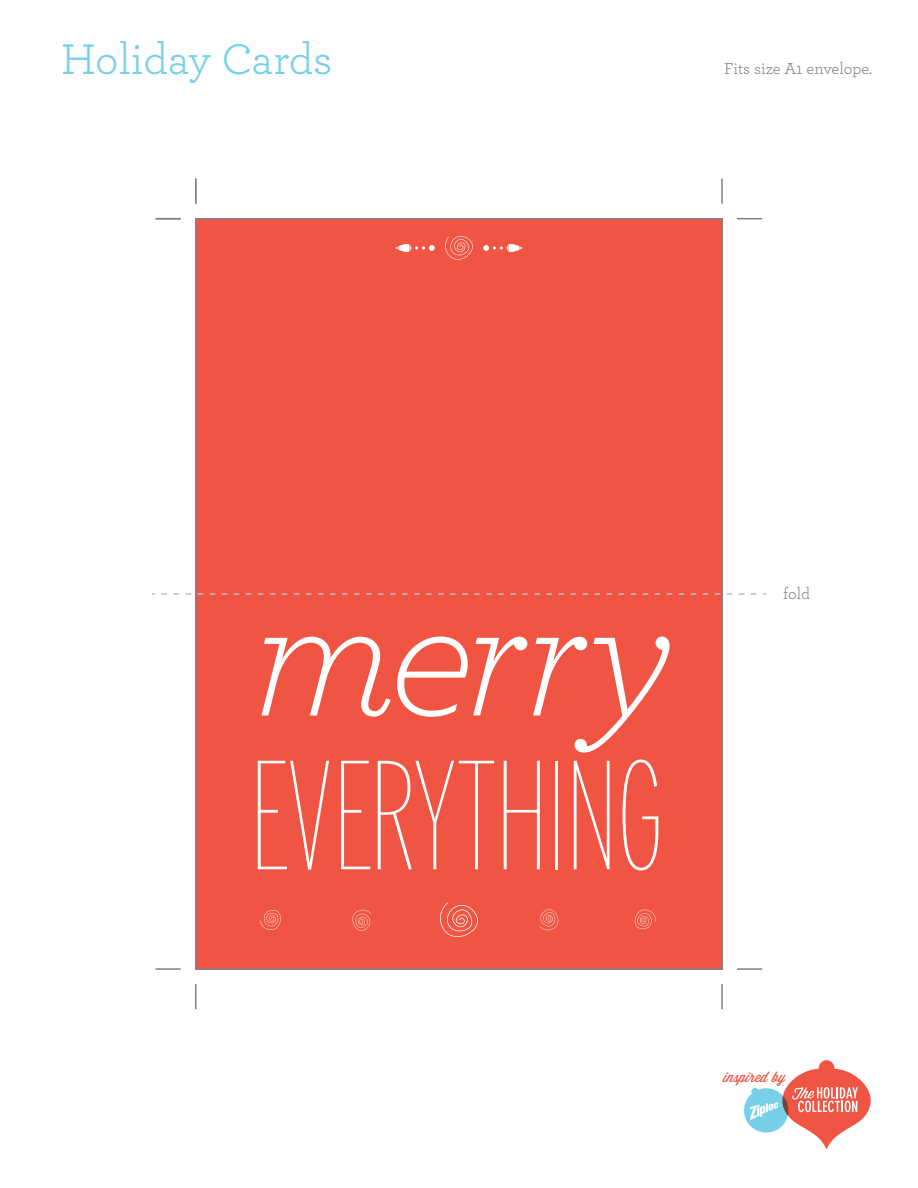
<style>
.page{position:relative;width:918px;height:1188px;background:#fff}
.page>*{position:absolute;margin:0;border:0;box-sizing:border-box;transform-origin:0 0}
.t1{font:italic 300 186.75px "Archer";letter-spacing:-.025em;color:#fff}
.t2{font:100 extra-condensed 154.95px "Interstate";letter-spacing:-.015em;color:#fff}
.t3{font:45px "Archer";letter-spacing:-.01em;color:#76d0e9}
.t4{font:16.5px "Archer";color:#808285}
.t5{font:14.25px "Wisdom Script AI";color:#f05543}
</style>
<div class="page">
<div style="left:196px;top:219px;width:526px;height:750px;background:#f05543"></div>
<svg style="left:395px;top:244px;width:40px;height:8px"></svg>
<svg style="left:483px;top:244px;width:40px;height:8px"></svg>
<svg style="left:445px;top:236px;width:28px;height:24px"></svg>
<svg style="left:352px;top:910px;width:19px;height:21px"></svg>
<svg style="left:539px;top:909px;width:19px;height:21px"></svg>
<svg style="left:440px;top:902px;width:38px;height:35px"></svg>
<svg style="left:635px;top:909px;width:21px;height:20px"></svg>
<svg style="left:260px;top:910px;width:21px;height:20px"></svg>
<svg style="left:744px;top:1060px;width:127px;height:90px"></svg>
<svg style="left:162px;top:593px;width:604px;height:2px"></svg>
<svg style="left:195px;top:179px;width:1px;height:25px"></svg>
<svg style="left:156px;top:218px;width:25px;height:1px"></svg>
<svg style="left:737px;top:218px;width:25px;height:1px"></svg>
<hr style="left:721px;top:179px;width:2px;height:25px;background:#808285">
<svg style="left:195px;top:984px;width:1px;height:25px"></svg>
<hr style="left:156px;top:968px;width:25px;height:2px;background:#808285">
<hr style="left:737px;top:968px;width:25px;height:2px;background:#808285">
<hr style="left:721px;top:984px;width:2px;height:25px;background:#808285">
<h3 class="t3" style="left:61px;top:28px;width:273px">Holiday Cards</h3>
<p class="t4" style="left:724px;top:57px;width:150px">Fits size A1 envelope.</p>
<h1 class="t1" style="left:252px;top:526px;width:425px">merry</h1>
<h2 class="t2" style="left:249px;top:721px;width:417px">EVERYTHING</h2>
<p class="t4" style="left:783px;top:582px;width:28px">fold</p>
<p class="t5" style="left:724px;top:1066px;width:63px">inspired by</p>
</div>
